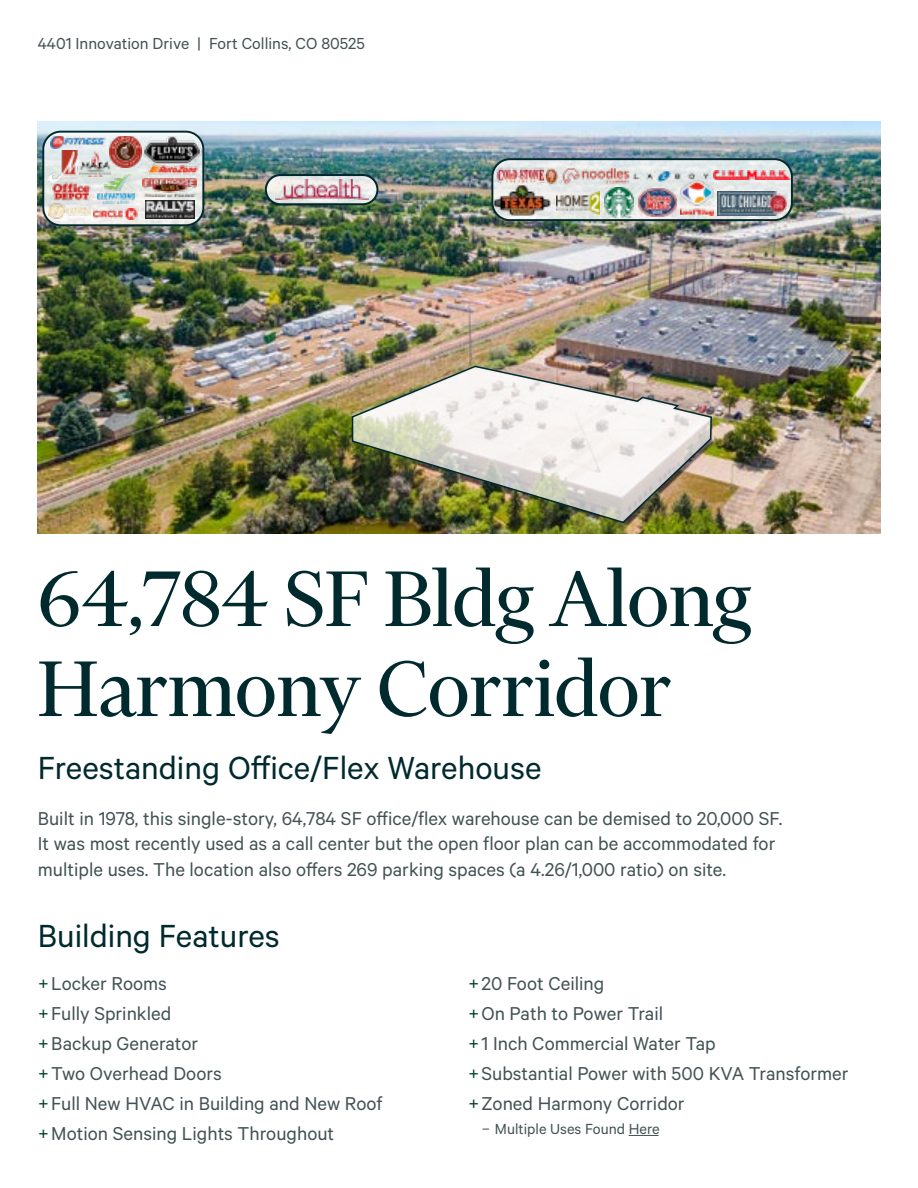
<style>
.page{position:relative;width:918px;height:1188px;background:#fff}
.page>*{position:absolute;margin:0;border:0;box-sizing:border-box;transform-origin:0 0}
.t1{font:90px/90px "Financier Display";color:#002a2e}
.t2{font:36px "Calibre";color:#002a2e}
.t3{font:21px/30px "Calibre";color:#435254}
.t4{font:18px "Calibre";color:#435254}
.t5{font:16.5px "Calibre";color:#435254}
.s1{color:#00402d}
</style>
<div class="page">
<img style="left:38px;top:122px;width:842px;height:412px">
<img style="left:351px;top:365px;width:362px;height:159px">
<svg style="left:266px;top:175px;width:111px;height:29px"></svg>
<div style="left:265px;top:174px;width:113px;height:31px;border:2px solid #012a2d;border-radius:15px"></div>
<img style="left:275px;top:179px;width:94px;height:21px">
<svg style="left:492px;top:159px;width:300px;height:61px;fill:#e6eae9"></svg>
<div style="left:491px;top:158px;width:302px;height:63px;border:2px solid #012a2d;border-radius:18px"></div>
<img style="left:634px;top:171px;width:77px;height:11px">
<img style="left:604px;top:187px;width:29px;height:30px">
<img style="left:713px;top:171px;width:77px;height:8px">
<img style="left:493px;top:167px;width:65px;height:18px">
<img style="left:558px;top:164px;width:76px;height:21px">
<img style="left:717px;top:192px;width:69px;height:24px">
<img style="left:494px;top:186px;width:57px;height:30px">
<img style="left:557px;top:192px;width:42px;height:22px">
<img style="left:638px;top:188px;width:39px;height:28px">
<img style="left:681px;top:181px;width:33px;height:35px">
<svg style="left:43px;top:132px;width:160px;height:93px"></svg>
<div style="left:42px;top:131px;width:162px;height:95px;border:2px solid #012a2d;border-radius:18px"></div>
<img style="left:50px;top:136px;width:56px;height:13px">
<img style="left:146px;top:165px;width:53px;height:13px">
<img style="left:109px;top:136px;width:32px;height:32px">
<img style="left:50px;top:183px;width:43px;height:18px">
<img style="left:142px;top:136px;width:61px;height:29px">
<img style="left:48px;top:150px;width:30px;height:33px">
<img style="left:146px;top:201px;width:48px;height:18px">
<img style="left:93px;top:208px;width:46px;height:12px">
<img style="left:142px;top:179px;width:55px;height:18px">
<img style="left:80px;top:150px;width:31px;height:27px">
<img style="left:97px;top:174px;width:38px;height:29px">
<img style="left:48px;top:203px;width:43px;height:15px">
<hr style="left:629px;top:1135px;width:30px;height:1px;background:#435254">
<p class="t4" style="left:38px;top:33px;width:329px">4401 Innovation Drive | Fort Collins, CO 80525</p>
<h1 class="t1" style="left:38px;top:553px;width:715px">64,784 SF Bldg Along<br>Harmony Corridor</h1>
<h2 class="t2" style="left:38px;top:747px;width:505px">Freestanding Office/Flex Warehouse</h2>
<p class="t3" style="left:38px;top:805px;width:746px;line-height:25.5px">Built in 1978, this single-story, 64,784 SF office/flex warehouse can be demised to 20,000 SF.<br>It was most recently used as a call center but the open floor plan can be accommodated for multiple uses. The location also offers 269 parking spaces (a 4.26/1,000 ratio) on site.</p>
<h2 class="t2" style="left:38px;top:915px;width:244px">Building Features</h2>
<p class="t3" style="left:38px;top:968px;width:346px"><span class="s1">+</span>Locker Rooms<br><span class="s1">+</span>Fully Sprinkled<br><span class="s1">+</span>Backup Generator<br><span class="s1">+</span>Two Overhead Doors<br><span class="s1">+</span>Full New HVAC in Building and New Roof <span class="s1">+</span>Motion Sensing Lights Throughout</p>
<p class="t3" style="left:468px;top:968px;width:382px"><span class="s1">+</span>20 Foot Ceiling<br><span class="s1">+</span>On Path to Power Trail<br><span class="s1">+</span>1 Inch Commercial Water Tap<br><span class="s1">+</span>Substantial Power with 500 KVA Transformer <span class="s1">+</span>Zoned Harmony Corridor</p>
<p class="t5" style="left:481px;top:1119px;width:180px">− Multiple Uses Found Here</p>
</div>
